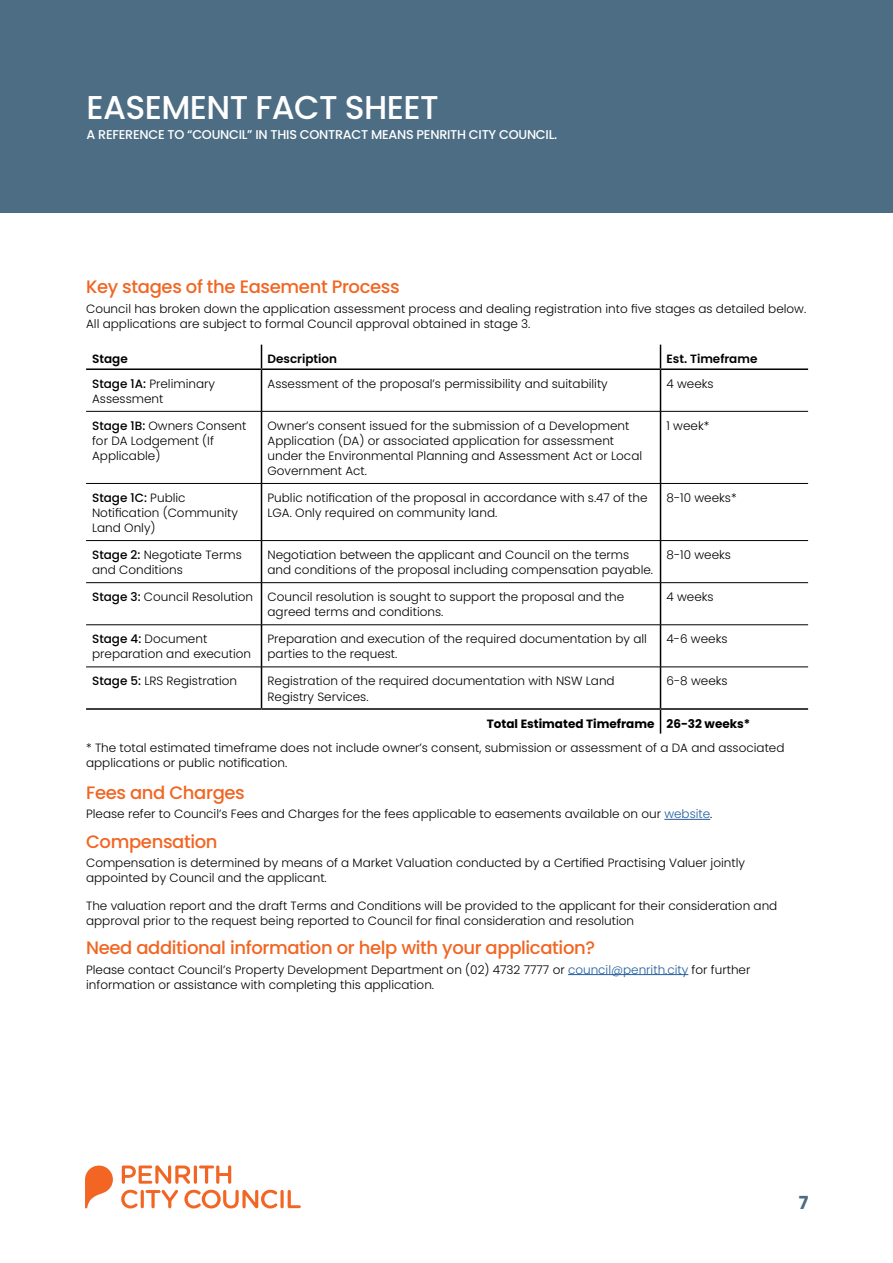
<style>
.page{position:relative;width:893px;height:1263px;background:#fff}
.page>*{position:absolute;margin:0;border:0;box-sizing:border-box;transform-origin:0 0}
.Section_Heading{font:500 33px "Poppins";letter-spacing:-.02em;color:#fff}
.Section_Sub_Heading{font:500 18px "Poppins";letter-spacing:-.02em;color:#f26522}
.t1{font:700 18px "Poppins";color:#4c6d84}
.Section_Heading-2{font:500 12.75px "Poppins";letter-spacing:-.02em;color:#fff}
.Section_Body_Text{font:300 12px/15px "Poppins";color:#000}
.t2{font:700 12px "Poppins";color:#000}
.t3{font:600 12px "Poppins";color:#000}
.s1{font-weight:500}
.s2{color:#215e9e}
</style>
<div class="page">
<svg style="left:122px;top:1165px;width:109px;height:19px"></svg>
<svg style="left:121px;top:1190px;width:180px;height:18px"></svg>
<svg style="left:85px;top:1165px;width:28px;height:43px"></svg>
<div style="left:0;top:0;width:893px;height:213px;background:#4c6d84"></div>
<hr style="left:664px;top:819px;width:46px;height:1px;background:#215e9e">
<hr style="left:568px;top:974px;width:120px;height:1px;background:#215e9e">
<svg style="left:261px;top:345px;width:1px;height:23px"></svg>
<svg style="left:660px;top:345px;width:1px;height:23px"></svg>
<hr style="left:86px;top:368px;width:175px;height:2px;background:#000">
<hr style="left:261px;top:368px;width:399px;height:2px;background:#000">
<hr style="left:261px;top:370px;width:1px;height:41px;background:#000">
<hr style="left:660px;top:368px;width:148px;height:2px;background:#000">
<hr style="left:660px;top:370px;width:1px;height:41px;background:#000">
<hr style="left:261px;top:411px;width:1px;height:72px;background:#000">
<hr style="left:660px;top:411px;width:1px;height:72px;background:#000">
<hr style="left:261px;top:484px;width:1px;height:56px;background:#000">
<hr style="left:660px;top:484px;width:1px;height:56px;background:#000">
<hr style="left:261px;top:541px;width:1px;height:41px;background:#000">
<hr style="left:660px;top:541px;width:1px;height:41px;background:#000">
<hr style="left:261px;top:583px;width:1px;height:42px;background:#000">
<hr style="left:660px;top:583px;width:1px;height:42px;background:#000">
<hr style="left:261px;top:625px;width:1px;height:42px;background:#000">
<hr style="left:660px;top:625px;width:1px;height:42px;background:#000">
<hr style="left:261px;top:667px;width:1px;height:41px;background:#000">
<hr style="left:660px;top:667px;width:1px;height:41px;background:#000">
<hr style="left:86px;top:708px;width:175px;height:2px;background:#000">
<hr style="left:261px;top:708px;width:399px;height:2px;background:#000">
<hr style="left:660px;top:708px;width:148px;height:2px;background:#000">
<svg style="left:660px;top:710px;width:1px;height:24px"></svg>
<hr style="left:86px;top:411px;width:175px;height:1px;background:#000">
<hr style="left:261px;top:411px;width:399px;height:1px;background:#000">
<hr style="left:660px;top:411px;width:148px;height:1px;background:#000">
<hr style="left:86px;top:483px;width:175px;height:1px;background:#000">
<hr style="left:261px;top:483px;width:399px;height:1px;background:#000">
<hr style="left:660px;top:483px;width:148px;height:1px;background:#000">
<hr style="left:86px;top:540px;width:175px;height:1px;background:#000">
<hr style="left:261px;top:540px;width:399px;height:1px;background:#000">
<hr style="left:660px;top:540px;width:148px;height:1px;background:#000">
<hr style="left:86px;top:582px;width:175px;height:1px;background:#000">
<hr style="left:261px;top:582px;width:399px;height:1px;background:#000">
<hr style="left:660px;top:582px;width:148px;height:1px;background:#000">
<hr style="left:86px;top:624px;width:175px;height:1px;background:#000">
<hr style="left:261px;top:624px;width:399px;height:1px;background:#000">
<hr style="left:660px;top:624px;width:148px;height:1px;background:#000">
<hr style="left:86px;top:667px;width:175px;height:1px;background:#000">
<hr style="left:261px;top:667px;width:399px;height:1px;background:#000">
<hr style="left:660px;top:667px;width:148px;height:1px;background:#000">
<h1 class="Section_Heading" style="left:87px;top:88px;width:354px">EASEMENT FACT SHEET</h1>
<h1 class="Section_Heading-2" style="left:87px;top:127px;width:472px">A REFERENCE TO “COUNCIL” IN THIS CONTRACT MEANS PENRITH CITY COUNCIL.</h1>
<h2 class="Section_Sub_Heading" style="left:86px;top:277px;width:315px">Key stages of the Easement Process</h2>
<p class="Section_Body_Text" style="left:86px;top:301px;width:722px">Council has broken down the application assessment process and dealing registration into five stages as detailed below.<br>All applications are subject to formal Council approval obtained in stage 3.</p>
<p class="t3" style="left:92px;top:352px;width:37px">Stage</p>
<p class="t3" style="left:267px;top:352px;width:71px">Description</p>
<p class="t3" style="left:666px;top:352px;width:92px">Est. Timeframe</p>
<p class="Section_Body_Text" style="left:92px;top:376px;width:124px"><span class="s1">Stage 1A:</span> Preliminary<br>Assessment</p>
<p class="Section_Body_Text" style="left:267px;top:376px;width:342px">Assessment of the proposal’s permissibility and suitability</p>
<p class="Section_Body_Text" style="left:666px;top:376px;width:49px">4 weeks</p>
<p class="Section_Body_Text" style="left:92px;top:418px;width:156px"><span class="s1">Stage 1B:</span> Owners Consent for DA Lodgement (If<br>Applicable)</p>
<p class="Section_Body_Text" style="left:267px;top:418px;width:376px">Owner’s consent issued for the submission of a Development Application (DA) or associated application for assessment under the Environmental Planning and Assessment Act or Local Government Act.</p>
<p class="Section_Body_Text" style="left:666px;top:418px;width:44px">1 week*</p>
<p class="Section_Body_Text" style="left:92px;top:490px;width:147px"><span class="s1">Stage 1C:</span> Public<br>Notification (Community<br>Land Only)</p>
<p class="Section_Body_Text" style="left:267px;top:490px;width:381px">Public notification of the proposal in accordance with s.47 of the<br>LGA. Only required on community land.</p>
<p class="Section_Body_Text" style="left:666px;top:490px;width:72px">8-10 weeks*</p>
<p class="Section_Body_Text" style="left:92px;top:547px;width:151px"><span class="s1">Stage 2:</span> Negotiate Terms and Conditions</p>
<p class="Section_Body_Text" style="left:267px;top:547px;width:387px">Negotiation between the applicant and Council on the terms and conditions of the proposal including compensation payable.</p>
<p class="Section_Body_Text" style="left:666px;top:547px;width:66px">8-10 weeks</p>
<p class="Section_Body_Text" style="left:92px;top:590px;width:163px"><span class="s1">Stage 3:</span> Council Resolution</p>
<p class="Section_Body_Text" style="left:267px;top:590px;width:358px">Council resolution is sought to support the proposal and the agreed terms and conditions.</p>
<p class="Section_Body_Text" style="left:666px;top:590px;width:49px">4 weeks</p>
<p class="Section_Body_Text" style="left:92px;top:632px;width:160px"><span class="s1">Stage 4:</span> Document preparation and execution</p>
<p class="Section_Body_Text" style="left:267px;top:632px;width:381px">Preparation and execution of the required documentation by all parties to the request.</p>
<p class="Section_Body_Text" style="left:666px;top:632px;width:63px">4-6 weeks</p>
<p class="Section_Body_Text" style="left:92px;top:674px;width:146px"><span class="s1">Stage 5:</span> LRS Registration</p>
<p class="Section_Body_Text" style="left:267px;top:674px;width:349px">Registration of the required documentation with NSW Land<br>Registry Services.</p>
<p class="Section_Body_Text" style="left:666px;top:674px;width:63px">6-8 weeks</p>
<p class="t2" style="left:487px;top:716px;width:169px">Total Estimated Timeframe</p>
<p class="t2" style="left:666px;top:716px;width:85px">26-32 weeks*</p>
<p class="Section_Body_Text" style="left:86px;top:740px;width:700px">* The total estimated timeframe does not include owner’s consent, submission or assessment of a DA and associated applications or public notification.</p>
<h2 class="Section_Sub_Heading" style="left:86px;top:782px;width:160px">Fees and Charges</h2>
<p class="Section_Body_Text" style="left:86px;top:807px;width:628px">Please refer to Council’s Fees and Charges for the fees applicable to easements available on our <span class="s2">website</span>.</p>
<h2 class="Section_Sub_Heading" style="left:86px;top:831px;width:133px">Compensation</h2>
<p class="Section_Body_Text" style="left:86px;top:855px;width:660px">Compensation is determined by means of a Market Valuation conducted by a Certified Practising Valuer jointly appointed by Council and the applicant.</p>
<p class="Section_Body_Text" style="left:86px;top:898px;width:693px">The valuation report and the draft Terms and Conditions will be provided to the applicant for their consideration and approval prior to the request being reported to Council for final consideration and resolution</p>
<h2 class="Section_Sub_Heading" style="left:86px;top:938px;width:510px">Need additional information or help with your application?</h2>
<p class="Section_Body_Text" style="left:86px;top:962px;width:666px">Please contact Council’s Property Development Department on (02) 4732 7777 or <span class="s2">council@penrith.city</span> for further information or assistance with completing this application.</p>
<h2 class="t1" style="left:799px;top:1192px;width:11px">7</h2>
</div>
